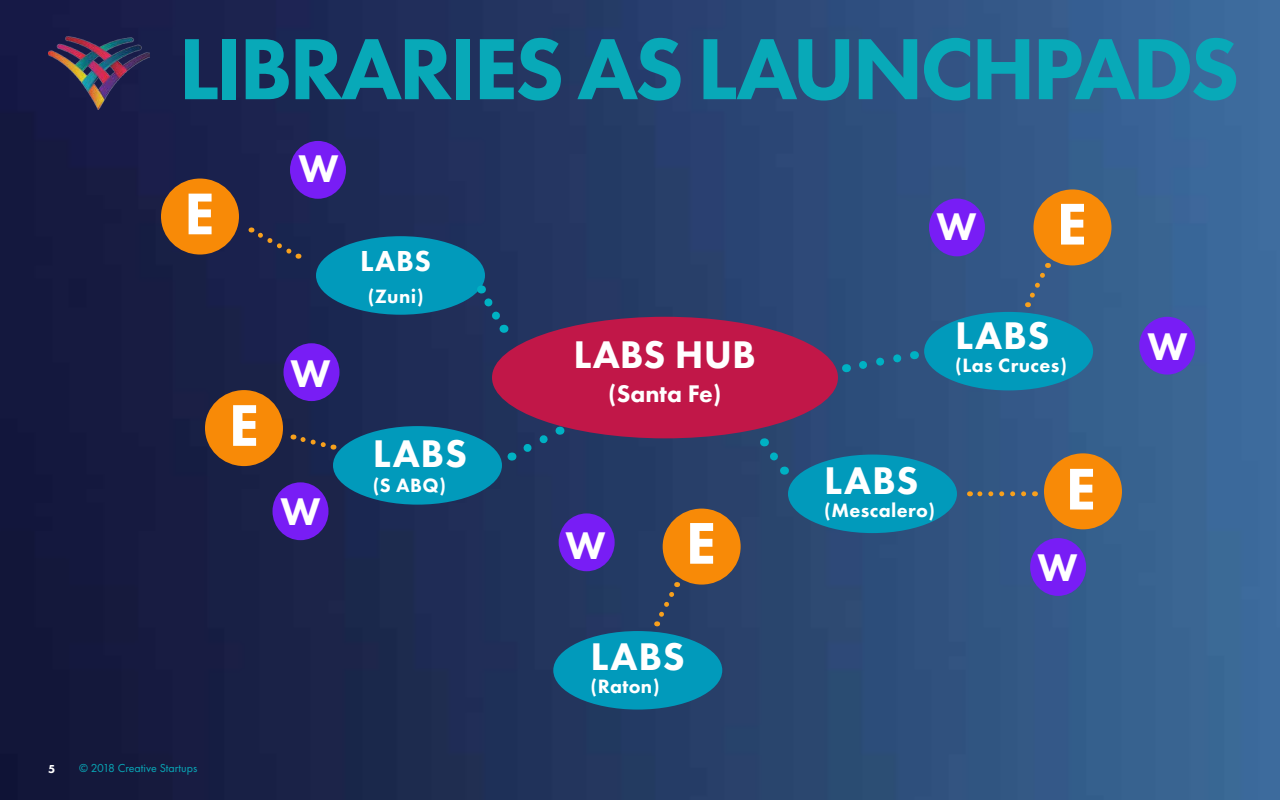
<style>
.page{position:relative;width:1280px;height:800px;background:#fff}
.page>*{position:absolute;margin:0;border:0;box-sizing:border-box;transform-origin:0 0}
.t1{font:800 90px "Futura PT";letter-spacing:-.04em;color:#08a9b8}
.t2{font:800 61px "Futura PT";color:#fff}
.t3{font:800 40px "Futura PT";letter-spacing:.02em;color:#fff}
.t4{font:800 30px "Futura PT";color:#fff}
.t5{font:800 25px "Futura PT";color:#fff}
.t6{font:800 20px "Futura PT";letter-spacing:.02em;color:#fff}
.t7{font:12px "Futura PT";color:#08a9b8}
.t8{font:800 12px "Futura PT";color:#fff}
</style>
<div class="page">
<img style="left:0;top:0;width:1280px;height:800px">
<div style="left:1034px;top:189px;width:78px;height:76px;background:#f88a07;border-radius:50%"></div>
<div style="left:492px;top:317px;width:346px;height:121px;background:#c11748;border-radius:50%"></div>
<div style="left:1044px;top:453px;width:78px;height:76px;background:#f88a07;border-radius:50%"></div>
<div style="left:205px;top:390px;width:78px;height:76px;background:#f88a07;border-radius:50%"></div>
<div style="left:924px;top:312px;width:169px;height:78px;background:#019abb;border-radius:50%"></div>
<div style="left:272px;top:482px;width:56px;height:58px;background:#781df5;border-radius:50%"></div>
<div style="left:788px;top:455px;width:169px;height:78px;background:#019abb;border-radius:50%"></div>
<div style="left:333px;top:426px;width:169px;height:79px;background:#019abb;border-radius:50%"></div>
<div style="left:316px;top:236px;width:169px;height:79px;background:#019abb;border-radius:50%"></div>
<div style="left:1139px;top:317px;width:56px;height:58px;background:#781df5;border-radius:50%"></div>
<div style="left:284px;top:343px;width:56px;height:58px;background:#781df5;border-radius:50%"></div>
<div style="left:290px;top:141px;width:56px;height:58px;background:#781df5;border-radius:50%"></div>
<div style="left:1030px;top:538px;width:56px;height:58px;background:#781df5;border-radius:50%"></div>
<div style="left:929px;top:199px;width:56px;height:57px;background:#781df5;border-radius:50%"></div>
<svg style="left:512px;top:424px;width:50px;height:37px;background:#1f3e67"></svg>
<svg style="left:758px;top:438px;width:27px;height:37px"></svg>
<svg style="left:854px;top:347px;width:61px;height:27px;background:#295983"></svg>
<svg style="left:474px;top:285px;width:33px;height:48px;background:#1b436b"></svg>
<svg style="left:251px;top:228px;width:49px;height:32px;background:#282c4b"></svg>
<svg style="left:293px;top:433px;width:41px;height:19px"></svg>
<svg style="left:1023px;top:263px;width:26px;height:44px"></svg>
<svg style="left:970px;top:491px;width:54px;height:5px"></svg>
<div style="left:559px;top:513px;width:56px;height:58px;background:#781df5;border-radius:50%"></div>
<img style="left:48px;top:36px;width:102px;height:73px">
<div style="left:161px;top:179px;width:78px;height:76px;background:#f88a07;border-radius:50%"></div>
<div style="left:663px;top:509px;width:78px;height:76px;background:#f88a07;border-radius:50%"></div>
<div style="left:553px;top:631px;width:169px;height:79px;background:#019abb;border-radius:50%"></div>
<svg style="left:652px;top:582px;width:26px;height:44px"></svg>
<h1 class="t1" style="left:178px;top:13px;width:1063px">LIBRARIES AS LAUNCHPADS</h1>
<h2 class="t2" style="left:184px;top:176px;width:32px">E</h2>
<h2 class="t2" style="left:229px;top:387px;width:32px">E</h2>
<h3 class="t3" style="left:298px;top:144px;width:42px">W</h3>
<h3 class="t3" style="left:290px;top:349px;width:42px">W</h3>
<h3 class="t3" style="left:280px;top:487px;width:42px">W</h3>
<h3 class="t4" style="left:360px;top:242px;width:72px">LABS</h3>
<p class="t6" style="left:368px;top:283px;width:57px">(Zuni)</p>
<h3 class="t3" style="left:373px;top:429px;width:96px">LABS</h3>
<p class="t6" style="left:373px;top:473px;width:75px">(S ABQ)</p>
<p class="t8" style="left:48px;top:762px;width:9px">5</p>
<p class="t7" style="left:79px;top:761px;width:120px">© 2018 Creative Startups</p>
<h3 class="t3" style="left:574px;top:330px;width:184px">LABS HUB</h3>
<p class="t5" style="left:608px;top:378px;width:114px">(Santa Fe)</p>
<h3 class="t3" style="left:566px;top:521px;width:42px">W</h3>
<h2 class="t2" style="left:686px;top:505px;width:32px">E</h2>
<h3 class="t3" style="left:591px;top:632px;width:96px">LABS</h3>
<p class="t6" style="left:591px;top:674px;width:70px">(Raton)</p>
<h3 class="t3" style="left:936px;top:202px;width:42px">W</h3>
<h2 class="t2" style="left:1057px;top:186px;width:32px">E</h2>
<h3 class="t3" style="left:955px;top:311px;width:96px">LABS</h3>
<p class="t6" style="left:955px;top:353px;width:113px">(Las Cruces)</p>
<h3 class="t3" style="left:824px;top:456px;width:96px">LABS</h3>
<p class="t6" style="left:824px;top:498px;width:112px">(Mescalero)</p>
<h2 class="t2" style="left:1066px;top:451px;width:32px">E</h2>
<h3 class="t3" style="left:1037px;top:543px;width:42px">W</h3>
<h3 class="t3" style="left:1148px;top:321px;width:42px">W</h3>
</div>
